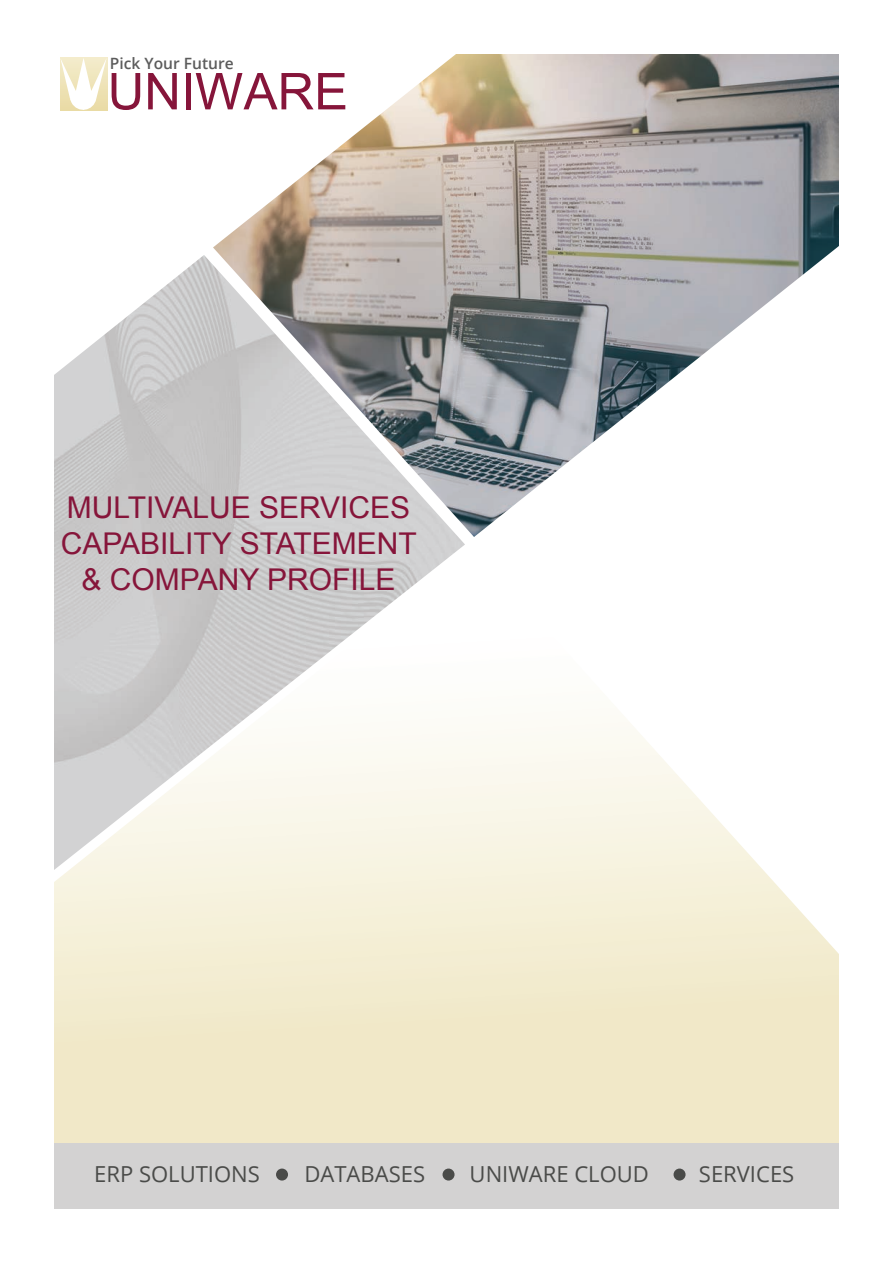
<style>
.page{position:relative;width:893px;height:1263px;background:#fff}
.page>*{position:absolute;margin:0;border:0;box-sizing:border-box;transform-origin:0 0}
.t1{font:50.85px "Adman Graphics";color:#86153a}
.t2{font:30px/36px "Adman Graphics";color:#86153a;text-align:center}
.t3{font:22.05px "Open Sans";color:#4a4b49}
.t4{font:600 15.6px "Open Sans";color:#5c5c5c}
</style>
<div class="page">
<img style="left:54px;top:255px;width:411px;height:293px">
<img style="left:213px;top:54px;width:626px;height:483px">
<svg style="left:54px;top:548px;width:785px;height:595px"></svg>
<svg style="left:60px;top:58px;width:47px;height:53px"></svg>
<div style="left:54px;top:1143px;width:785px;height:66px;background:#d3d2d2"></div>
<div style="left:276px;top:1168px;width:12px;height:12px;background:#4a4b49;border-radius:50%"></div>
<div style="left:442px;top:1168px;width:12px;height:12px;background:#4a4b49;border-radius:50%"></div>
<div style="left:674px;top:1168px;width:12px;height:12px;background:#4a4b49;border-radius:50%"></div>
<p class="t4" style="left:110px;top:52px;width:125px">Pick Your Future</p>
<h1 class="t1" style="left:108px;top:58px;width:242px">UNIWARE</h1>
<p class="t2" style="left:61px;top:490px;width:358px">MULTIVALUE SERVICES<br>CAPABILITY STATEMENT &amp; COMPANY PROFILE</p>
<p class="t3" style="left:94px;top:1159px;width:167px">ERP SOLUTIONS</p>
<p class="t3" style="left:304px;top:1159px;width:122px">DATABASES</p>
<p class="t3" style="left:470px;top:1159px;width:181px">UNIWARE CLOUD</p>
<p class="t3" style="left:699px;top:1159px;width:97px">SERVICES</p>
</div>
